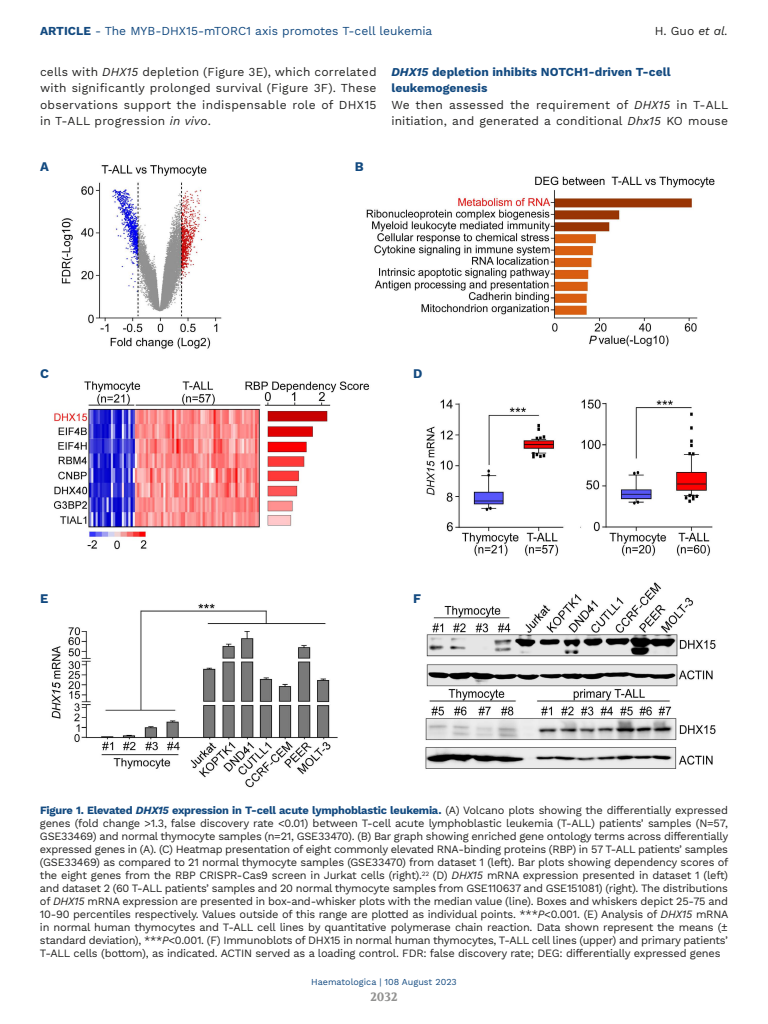
<style>
.page{position:relative;width:768px;height:1024px;background:#fff}
.page>*{position:absolute;margin:0;border:0;box-sizing:border-box;transform-origin:0 0}
.t1{font:700 13px "Work Sans";color:#134a80}
.t2{font:12px/16.5px "Work Sans";letter-spacing:.015em;color:#222221;text-align:justify}
.t3{font:12px "Work Sans";color:#134a80}
.t4{font:700 12px "Volkhov";color:#919190}
.t5{font:11px/13px "Work Sans";letter-spacing:-.02em;color:#222221;text-align:justify}
.t6{font:9px "Work Sans";color:#134a80}
.s1{font-weight:700}
.s2{font-style:italic}
.s3{font-weight:700;font-style:italic;color:#134a80}
.s4{font-weight:700;color:#134a80}
</style>
<div class="page">
<img style="left:51px;top:165px;width:665px;height:623px">
<p class="t3" style="left:40px;top:24px;width:394px"><span class="s1">ARTICLE</span> - The MYB-DHX15-mTORC1 axis promotes T-cell leukemia</p>
<p class="t2" style="left:655px;top:23px;width:75px">H. Guo <span class="s2">et al.</span></p>
<p class="t2" style="left:40px;top:63px;width:338px">cells with <span class="s2">DHX15</span> depletion (Figure 3E), which correlated with significantly prolonged survival (Figure 3F). These observations support the indispensable role of DHX15 in T-ALL progression <span class="s2">in vivo</span>.</p>
<p class="t2" style="left:391px;top:63px;width:338px;text-align:left"><span class="s3">DHX15</span> <span class="s4">depletion inhibits NOTCH1-driven T-cell leukemogenesis<br></span>We then assessed the requirement of <span class="s2">DHX15</span> in T-ALL initiation, and generated a conditional <span class="s2">Dhx15</span> KO mouse</p>
<p class="t1" style="left:40px;top:159px;width:10px">A</p>
<p class="t1" style="left:355px;top:159px;width:10px">B</p>
<p class="t1" style="left:40px;top:366px;width:10px">C</p>
<p class="t1" style="left:413px;top:366px;width:11px">D</p>
<p class="t1" style="left:40px;top:591px;width:10px">E</p>
<p class="t1" style="left:413px;top:591px;width:9px">F</p>
<p class="t5" style="left:40px;top:804px;width:690px"><span class="s4">Figure 1. Elevated</span> <span class="s3">DHX15</span> <span class="s4">expression in T-cell acute lymphoblastic leukemia.</span> (A) Volcano plots showing the differentially expressed genes (fold change &gt;1.3, false discovery rate &lt;0.01) between T-cell acute lymphoblastic leukemia (T-ALL) patients’ samples (N=57, GSE33469) and normal thymocyte samples (n=21, GSE33470). (B) Bar graph showing enriched gene ontology terms across differentially expressed genes in (A). (C) Heatmap presentation of eight commonly elevated RNA-binding proteins (RBP) in 57 T-ALL patients’ samples (GSE33469) as compared to 21 normal thymocyte samples (GSE33470) from dataset 1 (left). Bar plots showing dependency scores of the eight genes from the RBP CRISPR-Cas9 screen in Jurkat cells (right).<sup>22</sup> (D) <span class="s2">DHX15</span> mRNA expression presented in dataset 1 (left) and dataset 2 (60 T-ALL patients’ samples and 20 normal thymocyte samples from GSE110637 and GSE151081) (right). The distributions of <span class="s2">DHX15</span> mRNA expression are presented in box-and-whisker plots with the median value (line). Boxes and whiskers depict 25-75 and 10-90 percentiles respectively. Values outside of this range are plotted as individual points. ***<span class="s2">P</span>&lt;0.001. (E) Analysis of <span class="s2">DHX15</span> mRNA in normal human thymocytes and T-ALL cell lines by quantitative polymerase chain reaction. Data shown represent the means (± standard deviation), ***<span class="s2">P</span>&lt;0.001. (F) Immunoblots of DHX15 in normal human thymocytes, T-ALL cell lines (upper) and primary patients’ T-ALL cells (bottom), as indicated. ACTIN served as a loading control. FDR: false discovery rate; DEG: differentially expressed genes</p>
<p class="t6" style="left:311px;top:976px;width:147px">Haematologica | 108 August 2023</p>
<p class="t4" style="left:370px;top:989px;width:29px">2032</p>
</div>
